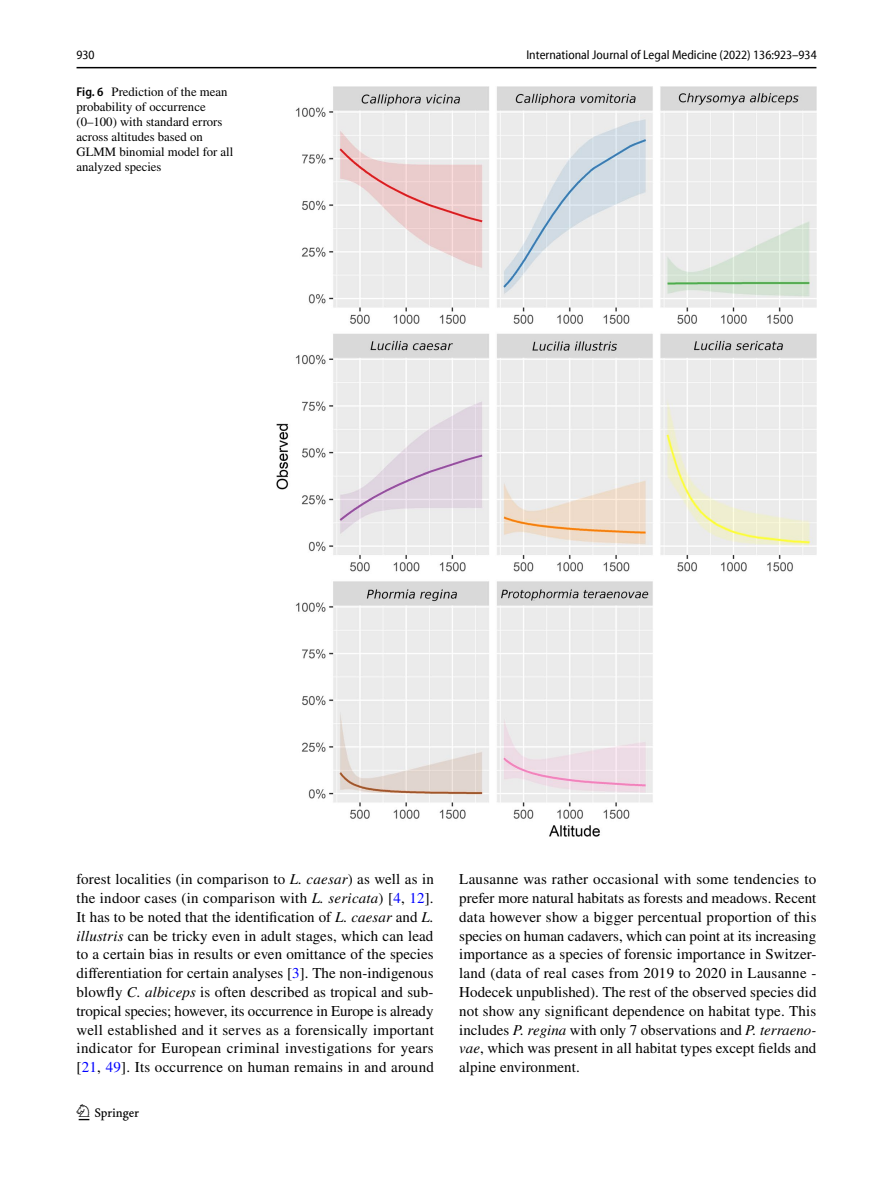
<style>
.page{position:relative;width:893px;height:1187px;background:#fff}
.page>*{position:absolute;margin:0;border:0;box-sizing:border-box;transform-origin:0 0}
.t1{font:22.5px "Springnew Regular 2";color:#000}
.t2{font:15px/18.8px "STIX";letter-spacing:.005em;color:#000;text-align:justify}
.t3{font:12.75px/15px "STIX";color:#000}
.t4{font:semi-condensed 12.75px "Myriad Pro Unic";color:#000}
.s1{font-family:"Myriad Pro";font-weight:600;font-stretch:semi-condensed}
.s2{font-style:italic}
.s3{color:#00f}
</style>
<div class="page">
<hr style="left:77px;top:67px;width:739px;height:1px;background:#000">
<img style="left:276px;top:87px;width:540px;height:749px">
<p class="t4" style="left:77px;top:50px;width:20px">930</p>
<p class="t4" style="left:526px;top:50px;width:292px">International Journal of Legal Medicine (2022) 136:923–934</p>
<p class="t3" style="left:77px;top:85px;width:158px"><span class="s1">Fig. 6</span> Prediction of the mean probability of occurrence (0–100) with standard errors across altitudes based on<br>GLMM binomial model for all analyzed species</p>
<p class="t2" style="left:77px;top:871px;width:359px">forest localities (in comparison to <span class="s2">L. caesar</span>) as well as in the indoor cases (in comparison with <span class="s2">L. sericata</span>) [<span class="s3">4</span>, <span class="s3">12</span>].<br>It has to be noted that the identification of <span class="s2">L. caesar</span> and <span class="s2">L. illustris</span> can be tricky even in adult stages, which can lead to a certain bias in results or even omittance of the species differentiation for certain analyses [<span class="s3">3</span>]. The non-indigenous blowfly <span class="s2">C. albiceps</span> is often described as tropical and sub&shy;tropical species; however, its occurrence in Europe is already well established and it serves as a forensically important indicator for European criminal investigations for years [<span class="s3">21</span>, <span class="s3">49</span>]. Its occurrence on human remains in and around</p>
<p class="t2" style="left:459px;top:871px;width:359px">Lausanne was rather occasional with some tendencies to prefer more natural habitats as forests and meadows. Recent data however show a bigger percentual proportion of this species on human cadavers, which can point at its increasing importance as a species of forensic importance in Switzer&shy;land (data of real cases from 2019 to 2020 in Lausanne - Hodecek unpublished). The rest of the observed species did not show any significant dependence on habitat type. This includes <span class="s2">P. regina</span> with only 7 observations and <span class="s2">P. terraeno&shy;vae</span>, which was present in all habitat types except fields and alpine environment.</p>
<h1 class="t1" style="left:79px;top:1104px;width:62px">1 3</h1>
</div>
